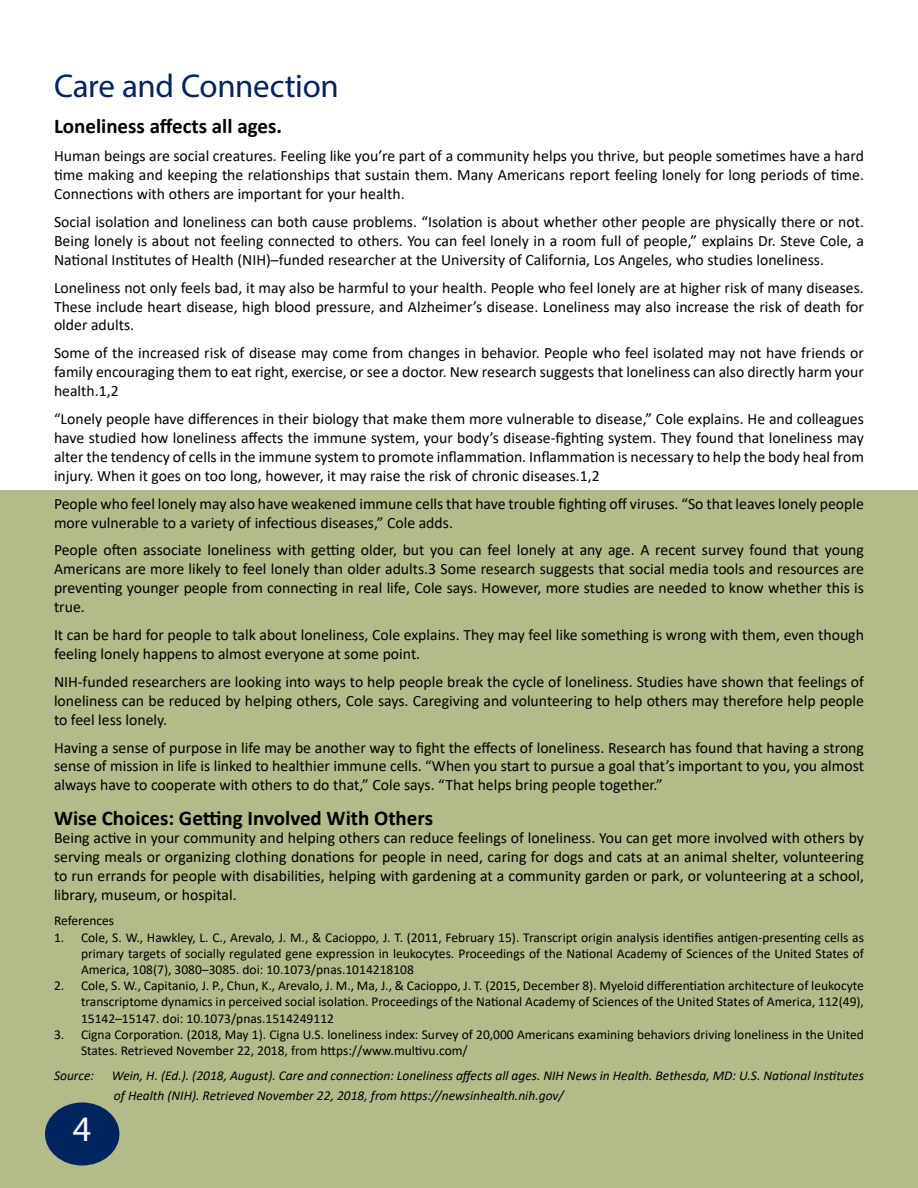
<style>
.page{position:relative;width:918px;height:1188px;background:#fff}
.page>*{position:absolute;margin:0;border:0;box-sizing:border-box;transform-origin:0 0}
.t1{font:36px "Myriad Pro";color:#fff}
.t2{font:33px "Myriad Pro";letter-spacing:-.01em;color:#00245d}
.t3{font:700 21px "Calibri";color:#000}
.t4{font:15.75px/18.9px "Calibri";color:#000;text-align:justify}
.t5{font:13.5px/16.2px "Calibri";color:#000;text-align:justify}
.t6{font:italic 13.5px/19.8px "Calibri";color:#000}
</style>
<div class="page">
<div style="left:0;top:490px;width:918px;height:698px;background:#b2bb89"></div>
<div style="left:45px;top:1102px;width:74px;height:64px;background:#00245d;border-radius:50%"></div>
<h2 class="t2" style="left:54px;top:66px;width:286px">Care and Connection</h2>
<h3 class="t3" style="left:54px;top:112px;width:230px">Loneliness affects all ages.</h3>
<p class="t4" style="left:54px;top:146px;width:812px">Human beings are social creatures. Feeling like you’re part of a community helps you thrive, but people sometimes have a hard time making and keeping the relationships that sustain them. Many Americans report feeling lonely for long periods of time.<br>Connections with others are important for your health.</p>
<p class="t4" style="left:54px;top:212px;width:811px">Social isolation and loneliness can both cause problems. “Isolation is about whether other people are physically there or not.<br>Being lonely is about not feeling connected to others. You can feel lonely in a room full of people,” explains Dr. Steve Cole, a National Institutes of Health (NIH)–funded researcher at the University of California, Los Angeles, who studies loneliness.</p>
<p class="t4" style="left:54px;top:278px;width:811px">Loneliness not only feels bad, it may also be harmful to your health. People who feel lonely are at higher risk of many diseases.<br>These include heart disease, high blood pressure, and Alzheimer’s disease. Loneliness may also increase the risk of death for older adults.</p>
<p class="t4" style="left:54px;top:343px;width:811px">Some of the increased risk of disease may come from changes in behavior. People who feel isolated may not have friends or family encouraging them to eat right, exercise, or see a doctor. New research suggests that loneliness can also directly harm your health.1,2</p>
<p class="t4" style="left:54px;top:409px;width:812px">“Lonely people have differences in their biology that make them more vulnerable to disease,” Cole explains. He and colleagues have studied how loneliness affects the immune system, your body’s disease-fighting system. They found that loneliness may alter the tendency of cells in the immune system to promote inflammation. Inflammation is necessary to help the body heal from injury. When it goes on too long, however, it may raise the risk of chronic diseases.1,2</p>
<p class="t4" style="left:54px;top:494px;width:811px">People who feel lonely may also have weakened immune cells that have trouble fighting off viruses. “So that leaves lonely people more vulnerable to a variety of infectious diseases,” Cole adds.</p>
<p class="t4" style="left:54px;top:540px;width:811px">People often associate loneliness with getting older, but you can feel lonely at any age. A recent survey found that young Americans are more likely to feel lonely than older adults.3 Some research suggests that social media tools and resources are preventing younger people from connecting in real life, Cole says. However, more studies are needed to know whether this is true.</p>
<p class="t4" style="left:54px;top:625px;width:811px">It can be hard for people to talk about loneliness, Cole explains. They may feel like something is wrong with them, even though feeling lonely happens to almost everyone at some point.</p>
<p class="t4" style="left:54px;top:672px;width:811px">NIH-funded researchers are looking into ways to help people break the cycle of loneliness. Studies have shown that feelings of loneliness can be reduced by helping others, Cole says. Caregiving and volunteering to help others may therefore help people to feel less lonely.</p>
<p class="t4" style="left:54px;top:737px;width:812px">Having a sense of purpose in life may be another way to fight the effects of loneliness. Research has found that having a strong sense of mission in life is linked to healthier immune cells. “When you start to pursue a goal that’s important to you, you almost always have to cooperate with others to do that,” Cole says. “That helps bring people together.”</p>
<h3 class="t3" style="left:54px;top:803px;width:381px">Wise Choices: Getting Involved With Others</h3>
<p class="t4" style="left:54px;top:828px;width:812px">Being active in your community and helping others can reduce feelings of loneliness. You can get more involved with others by serving meals or organizing clothing donations for people in need, caring for dogs and cats at an animal shelter, volunteering to run errands for people with disabilities, helping with gardening at a community garden or park, or volunteering at a school, library, museum, or hospital.</p>
<p class="t5" style="left:54px;top:912px;width:62px">References</p>
<p class="t5" style="left:81px;top:929px;width:784px;text-indent:-27px">1. Cole, S. W., Hawkley, L. C., Arevalo, J. M., &amp; Cacioppo, J. T. (2011, February 15). Transcript origin analysis identifies antigen-presenting cells as primary targets of socially regulated gene expression in leukocytes. Proceedings of the National Academy of Sciences of the United States of America, 108(7), 3080–3085. doi: 10.1073/pnas.1014218108</p>
<p class="t5" style="left:81px;top:977px;width:785px;text-indent:-27px">2. Cole, S. W., Capitanio, J. P., Chun, K., Arevalo, J. M., Ma, J., &amp; Cacioppo, J. T. (2015, December 8). Myeloid differentiation architecture of leukocyte transcriptome dynamics in perceived social isolation. Proceedings of the National Academy of Sciences of the United States of America, 112(49), 15142–15147. doi: 10.1073/pnas.1514249112</p>
<p class="t5" style="left:81px;top:1026px;width:784px;text-indent:-27px">3. Cigna Corporation. (2018, May 1). Cigna U.S. loneliness index: Survey of 20,000 Americans examining behaviors driving loneliness in the United<br>States. Retrieved November 22, 2018, from https://www.multivu.com/</p>
<p class="t6" style="left:54px;top:1065px;width:42px">Source:</p>
<p class="t6" style="left:112px;top:1065px;width:754px">Wein, H. (Ed.). (2018, August). Care and connection: Loneliness affects all ages. NIH News in Health. Bethesda, MD: U.S. National Institutes of Health (NIH). Retrieved November 22, 2018, from https://newsinhealth.nih.gov/</p>
<h1 class="t1" style="left:73px;top:1106px;width:20px">4</h1>
</div>
